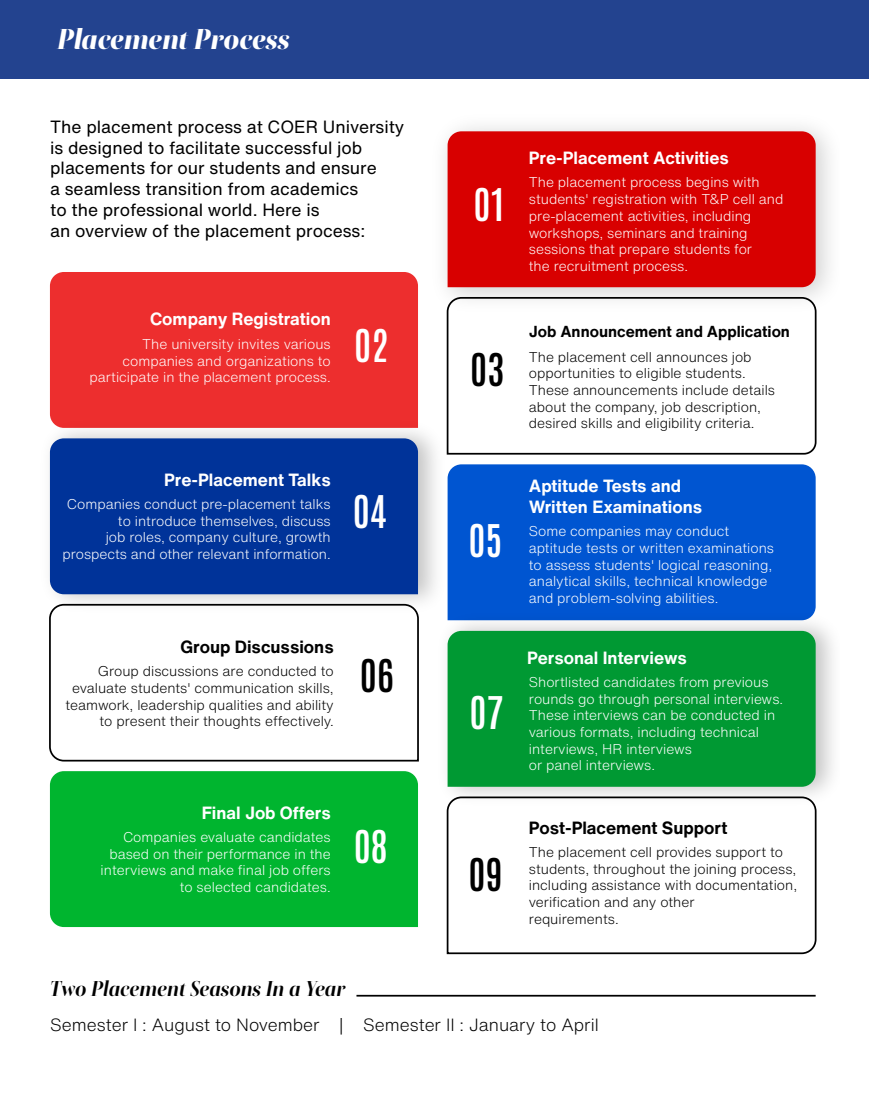
<style>
.page{position:relative;width:869px;height:1117px;background:#fff}
.page>*{position:absolute;margin:0;border:0;box-sizing:border-box;transform-origin:0 0}
.t1{font:600 38.32px "Antonio";color:#fff}
.t2{font:600 38.32px "Antonio";color:#000}
.t3{font:italic 900 28px "Boska";color:#fff}
.t4{font:italic 700 20.82px "Boska";color:#000}
.t5{font:17.32px/20.8px "Helvetica Now Text";color:#000}
.t6{font:700 17.32px/20.8px "Helvetica Now Text";color:#fff}
.t7{font:300 17.32px "Helvetica Now Text";color:#000}
.t8{font:700 17.32px "Helvetica Now Text";color:#000}
.t9{font:700 15.58px "Helvetica Now Text";color:#000}
.t10{font:300 14px/16.6px "Helvetica Now Text";color:#fff}
.t11{font:300 14px/16.6px "Helvetica Now Text";color:#000}
</style>
<div class="page">
<div style="left:0;top:0;width:868px;height:79px;background:#23438f"></div>
<img style="left:444px;top:126px;width:386px;height:170px">
<div style="left:447px;top:131px;width:368px;height:156px;background:#d80000"></div>
<div style="left:50px;top:272px;width:368px;height:140px;background:#ed2e2e"></div>
<img style="left:49px;top:412px;width:387px;height:191px">
<div style="left:50px;top:438px;width:368px;height:156px;background:#039"></div>
<svg style="left:49px;top:603px;width:370px;height:159px"></svg>
<div style="left:50px;top:771px;width:368px;height:155px;background:#00b52f"></div>
<svg style="left:446px;top:296px;width:371px;height:159px"></svg>
<div style="left:447px;top:464px;width:368px;height:140px;background:#0055d1"></div>
<img style="left:447px;top:604px;width:386px;height:191px">
<div style="left:447px;top:630px;width:368px;height:156px;background:#093"></div>
<svg style="left:446px;top:795px;width:371px;height:159px"></svg>
<hr style="left:356px;top:994px;width:459px;height:2px;background:#000">
<p class="t3" style="left:57px;top:23px;width:234px">Placement Process</p>
<p class="t5" style="left:50px;top:115px;width:355px">The placement process at COER University is designed to facilitate successful job placements for our students and ensure<br>a seamless transition from academics<br>to the professional world. Here is<br>an overview of the placement process:</p>
<p class="t6" style="left:150px;top:307px;width:182px">Company Registration</p>
<p class="t10" style="left:89px;top:335px;width:243px;text-align:right">The university invites various companies and organizations to participate in the placement process.</p>
<p class="t1" style="left:354px;top:318px;width:35px">02</p>
<p class="t6" style="left:164px;top:469px;width:168px">Pre-Placement Talks</p>
<p class="t10" style="left:62px;top:495px;width:270px;text-align:right">Companies conduct pre-placement talks to introduce themselves, discuss<br>job roles, company culture, growth prospects and other relevant information.</p>
<p class="t1" style="left:352px;top:484px;width:35px">04</p>
<p class="t8" style="left:180px;top:634px;width:155px">Group Discussions</p>
<p class="t11" style="left:65px;top:662px;width:270px;text-align:right">Group discussions are conducted to evaluate students' communication skills, teamwork, leadership qualities and ability to present their thoughts effectively.</p>
<p class="t2" style="left:359px;top:647px;width:35px">06</p>
<p class="t6" style="left:202px;top:802px;width:130px">Final Job Offers</p>
<p class="t10" style="left:101px;top:828px;width:231px;text-align:right">Companies evaluate candidates based on their performance in the interviews and make final job offers to selected candidates.</p>
<p class="t1" style="left:353px;top:818px;width:35px">08</p>
<p class="t4" style="left:50px;top:975px;width:297px">Two Placement Seasons In a Year</p>
<p class="t6" style="left:528px;top:147px;width:201px">Pre-Placement Activities</p>
<p class="t1" style="left:473px;top:177px;width:33px">01</p>
<p class="t10" style="left:528px;top:174px;width:256px">The placement process begins with students' registration with T&amp;P cell and pre-placement activities, including workshops, seminars and training sessions that prepare students for<br>the recruitment process.</p>
<p class="t9" style="left:528px;top:319px;width:262px">Job Announcement and Application</p>
<p class="t2" style="left:470px;top:342px;width:35px">03</p>
<p class="t11" style="left:528px;top:347px;width:248px">The placement cell announces job opportunities to eligible students.<br>These announcements include details about the company, job description, desired skills and eligibility criteria.</p>
<p class="t6" style="left:528px;top:475px;width:175px">Aptitude Tests and<br>Written Examinations</p>
<p class="t1" style="left:468px;top:514px;width:35px">05</p>
<p class="t10" style="left:528px;top:522px;width:246px">Some companies may conduct aptitude tests or written examinations to assess students' logical reasoning, analytical skills, technical knowledge and problem-solving abilities.</p>
<p class="t1" style="left:469px;top:685px;width:35px">07</p>
<p class="t6" style="left:527px;top:646px;width:161px">Personal Interviews</p>
<p class="t10" style="left:528px;top:673px;width:256px">Shortlisted candidates from previous rounds go through personal interviews.<br>These interviews can be conducted in various formats, including technical interviews, HR interviews<br>or panel interviews.</p>
<p class="t8" style="left:528px;top:814px;width:200px">Post-Placement Support</p>
<p class="t2" style="left:468px;top:846px;width:35px">09</p>
<p class="t11" style="left:528px;top:843px;width:270px">The placement cell provides support to students, throughout the joining process, including assistance with documentation, verification and any other<br>requirements.</p>
<p class="t7" style="left:50px;top:1011px;width:550px">Semester I : August to November | Semester II : January to April</p>
</div>
